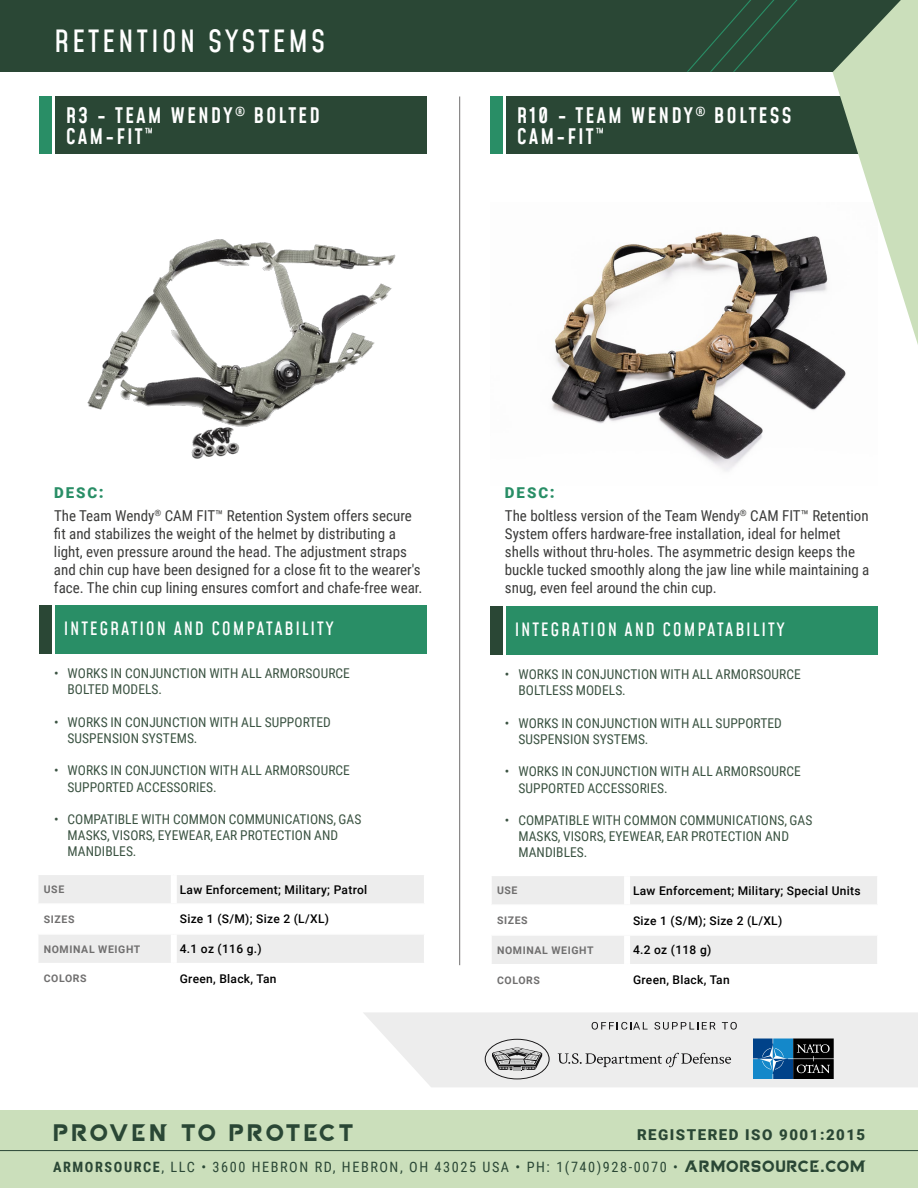
<style>
.page{position:relative;width:918px;height:1188px;background:#fff}
.page>*{position:absolute;margin:0;border:0;box-sizing:border-box;transform-origin:0 0}
.t1{font:500 30px "Mohave";letter-spacing:.1em;color:#fff}
.t2{font:24px "Oakle";letter-spacing:.125em;color:#2a4735}
.t3{font:600 21px/21px "Mohave";letter-spacing:.1em;color:#fff}
.t4{font:500 18px "Mohave";letter-spacing:.1em;color:#fff}
.t5{font:15px/18px "Roboto Condensed";color:#3c3c3b}
.t6{font:900 15px "Roboto";letter-spacing:.1em;color:#2a4735}
.t7{font:900 15px "Roboto";letter-spacing:.135em;color:#298e66}
.t8{font:14.25px "Roboto Condensed";letter-spacing:.11em;color:#2a4735}
.t9{font:13.5px/16.2px "Roboto Condensed";letter-spacing:.005em;color:#3b5342}
.t10{font:500 12px "Roboto";letter-spacing:.025em;color:#000}
.t11{font:700 10.5px "Roboto";letter-spacing:.06em;color:#706f6f}
.s1{font-size:16.5px}
.s2{font-weight:700}
.s3{font-family:"Oakle";font-size:16.5px}
</style>
<div class="page">
<div style="left:0;top:1111px;width:918px;height:77px;background:#cbdfbb"></div>
<div style="left:0;top:0;width:918px;height:72px;background:#2a4735"></div>
<hr style="left:0;top:1150px;width:918px;height:1px;background:#2a4735">
<svg style="left:364px;top:1012px;width:554px;height:75px;background:#d7dadd"></svg>
<svg style="left:687px;top:0;width:111px;height:72px"></svg>
<div style="left:55px;top:96px;width:372px;height:58px;background:#2a4735"></div>
<div style="left:506px;top:96px;width:372px;height:58px;background:#2a4735"></div>
<div style="left:55px;top:605px;width:372px;height:49px;background:#298e66"></div>
<div style="left:506px;top:606px;width:372px;height:49px;background:#298e66"></div>
<img style="left:87px;top:239px;width:309px;height:220px">
<img style="left:551px;top:232px;width:295px;height:239px">
<svg style="left:39px;top:875px;width:385px;height:88px"></svg>
<svg style="left:492px;top:876px;width:385px;height:88px"></svg>
<div style="left:624px;top:876px;width:6px;height:28px;background:#fff"></div>
<div style="left:624px;top:906px;width:6px;height:28px;background:#fff"></div>
<div style="left:624px;top:936px;width:6px;height:28px;background:#fff"></div>
<hr style="left:490px;top:904px;width:137px;height:2px;background:#fff">
<hr style="left:627px;top:904px;width:252px;height:2px;background:#fff">
<hr style="left:490px;top:934px;width:137px;height:2px;background:#fff">
<hr style="left:627px;top:934px;width:252px;height:2px;background:#fff">
<hr style="left:459px;top:96px;width:1px;height:869px;background:#706f6f">
<div style="left:39px;top:96px;width:12px;height:58px;background:#298e66"></div>
<div style="left:490px;top:96px;width:12px;height:58px;background:#298e66"></div>
<div style="left:39px;top:605px;width:12px;height:49px;background:#2a4735"></div>
<div style="left:490px;top:606px;width:12px;height:49px;background:#2a4735"></div>
<svg style="left:833px;top:0;width:85px;height:345px"></svg>
<h1 class="t1" style="left:54px;top:23px;width:273px">RETENTION SYSTEMS</h1>
<h3 class="t3" style="left:66px;top:106px;width:256px">R3 - TEAM WENDY<sup>®</sup> BOLTED<br>CAM-FIT<sup>™</sup></h3>
<h3 class="t3" style="left:517px;top:106px;width:276px">R10 - TEAM WENDY<sup>®</sup> BOLTESS<br>CAM-FIT<sup>™</sup></h3>
<p class="t7" style="left:54px;top:482px;width:51px">DESC<span class="s1">:</span></p>
<p class="t5" style="left:54px;top:506px;width:370px">The Team Wendy<sup>®</sup> CAM FIT™ Retention System offers secure fit and stabilizes the weight of the helmet by distributing a light, even pressure around the head. The adjustment straps and chin cup have been designed for a close fit to the wearer's face. The chin cup lining ensures comfort and chafe-free wear.</p>
<p class="t7" style="left:505px;top:482px;width:51px">DESC<span class="s1">:</span></p>
<p class="t5" style="left:505px;top:506px;width:366px">The boltless version of the Team Wendy<sup>®</sup> CAM FIT™ Retention System offers hardware-free installation, ideal for helmet shells without thru-holes. The asymmetric design keeps the buckle tucked smoothly along the jaw line while maintaining a snug, even feel around the chin cup.</p>
<h3 class="t4" style="left:64px;top:617px;width:272px">INTEGRATION AND COMPATABILITY</h3>
<h3 class="t4" style="left:515px;top:619px;width:272px">INTEGRATION AND COMPATABILITY</h3>
<p class="t9" style="left:68px;top:665px;width:284px;text-indent:-14px">• WORKS IN CONJUNCTION WITH ALL ARMORSOURCE<br>BOLTED MODELS.</p>
<p class="t9" style="left:68px;top:713px;width:265px;text-indent:-14px">• WORKS IN CONJUNCTION WITH ALL SUPPORTED<br>SUSPENSION SYSTEMS.</p>
<p class="t9" style="left:68px;top:762px;width:284px;text-indent:-14px">• WORKS IN CONJUNCTION WITH ALL ARMORSOURCE<br>SUPPORTED ACCESSORIES.</p>
<p class="t9" style="left:68px;top:811px;width:295px;text-indent:-14px">• COMPATIBLE WITH COMMON COMMUNICATIONS, GAS<br>MASKS, VISORS, EYEWEAR, EAR PROTECTION AND<br>MANDIBLES.</p>
<p class="t11" style="left:44px;top:882px;width:22px">USE</p>
<p class="t10" style="left:180px;top:881px;width:189px">Law Enforcement; Military; Patrol</p>
<p class="t11" style="left:44px;top:912px;width:32px">SIZES</p>
<p class="t10" style="left:180px;top:911px;width:151px">Size 1 (S/M); Size 2 (L/XL)</p>
<p class="t11" style="left:44px;top:942px;width:98px">NOMINAL WEIGHT</p>
<p class="t10" style="left:180px;top:941px;width:83px">4.1 oz (116 g.)</p>
<p class="t11" style="left:44px;top:971px;width:45px">COLORS</p>
<p class="t10" style="left:180px;top:970px;width:98px">Green, Black, Tan</p>
<p class="t9" style="left:518px;top:666px;width:284px;text-indent:-14px">• WORKS IN CONJUNCTION WITH ALL ARMORSOURCE<br>BOLTLESS MODELS.</p>
<p class="t9" style="left:518px;top:714px;width:265px;text-indent:-14px">• WORKS IN CONJUNCTION WITH ALL SUPPORTED<br>SUSPENSION SYSTEMS.</p>
<p class="t9" style="left:518px;top:763px;width:284px;text-indent:-14px">• WORKS IN CONJUNCTION WITH ALL ARMORSOURCE<br>SUPPORTED ACCESSORIES.</p>
<p class="t9" style="left:518px;top:812px;width:295px;text-indent:-14px">• COMPATIBLE WITH COMMON COMMUNICATIONS, GAS<br>MASKS, VISORS, EYEWEAR, EAR PROTECTION AND<br>MANDIBLES.</p>
<p class="t11" style="left:497px;top:883px;width:22px">USE</p>
<p class="t10" style="left:633px;top:882px;width:229px">Law Enforcement; Military; Special Units</p>
<p class="t11" style="left:497px;top:913px;width:32px">SIZES</p>
<p class="t10" style="left:633px;top:912px;width:151px">Size 1 (S/M); Size 2 (L/XL)</p>
<p class="t11" style="left:497px;top:943px;width:98px">NOMINAL WEIGHT</p>
<p class="t10" style="left:633px;top:942px;width:80px">4.2 oz (118 g)</p>
<p class="t11" style="left:497px;top:972px;width:45px">COLORS</p>
<p class="t10" style="left:633px;top:971px;width:98px">Green, Black, Tan</p>
<h2 class="t2" style="left:53px;top:1116px;width:302px">PROVEN TO PROTECT</h2>
<p class="t6" style="left:637px;top:1124px;width:230px">REGISTERED ISO 9001:2015</p>
<p class="t8" style="left:53px;top:1157px;width:815px"><span class="s2">ARMORSOURCE</span>, LLC • 3600 HEBRON RD, HEBRON, OH 43025 USA • PH: 1(740)928-0070 • <span class="s3">ARMORSOURCE.COM</span></p>
</div>
